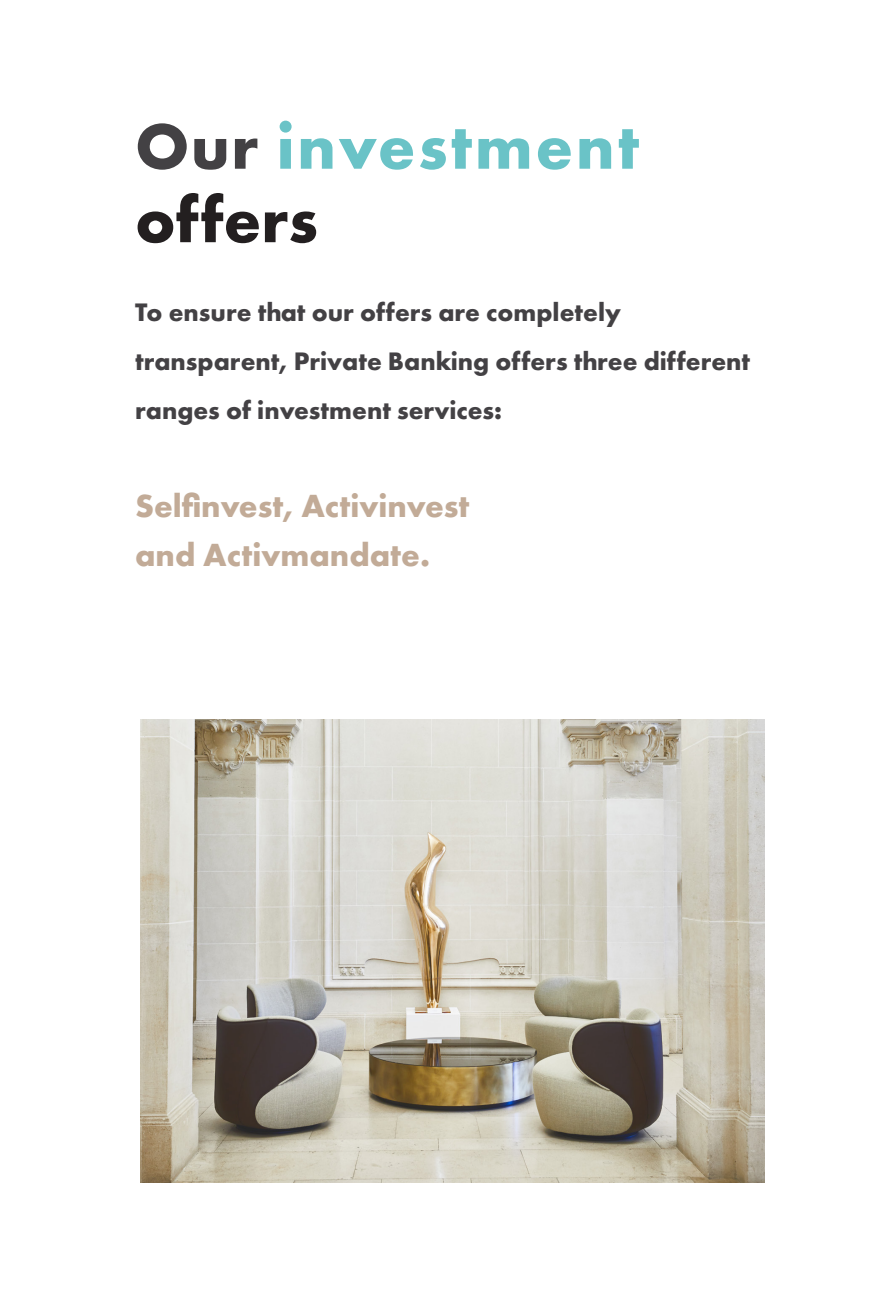
<style>
.page{position:relative;width:893px;height:1290px;background:#fff}
.page>*{position:absolute;margin:0;border:0;box-sizing:border-box;transform-origin:0 0}
.t1{font:700 66.5px/73.5px "Futura PT";letter-spacing:.035em;color:#6ac3c7}
.t2{font:700 33.25px/49px "Futura PT";color:#c2ab97}
.t3{font:700 26.25px/49px "Futura PT";color:#434144}
.s1{color:#434144}
.s2{color:#231f20}
</style>
<div class="page">
<img style="left:141px;top:719px;width:624px;height:463px">
<h1 class="t1" style="left:135px;top:108px;width:506px"><span class="s1">Our</span> investment <span class="s2">offers</span></h1>
<p class="t3" style="left:135px;top:287px;width:617px">To ensure that our offers are completely transparent, Private Banking offers three different ranges of investment services:</p>
<p class="t2" style="left:135px;top:480px;width:336px">Selfinvest, Activinvest and Activmandate.</p>
</div>
